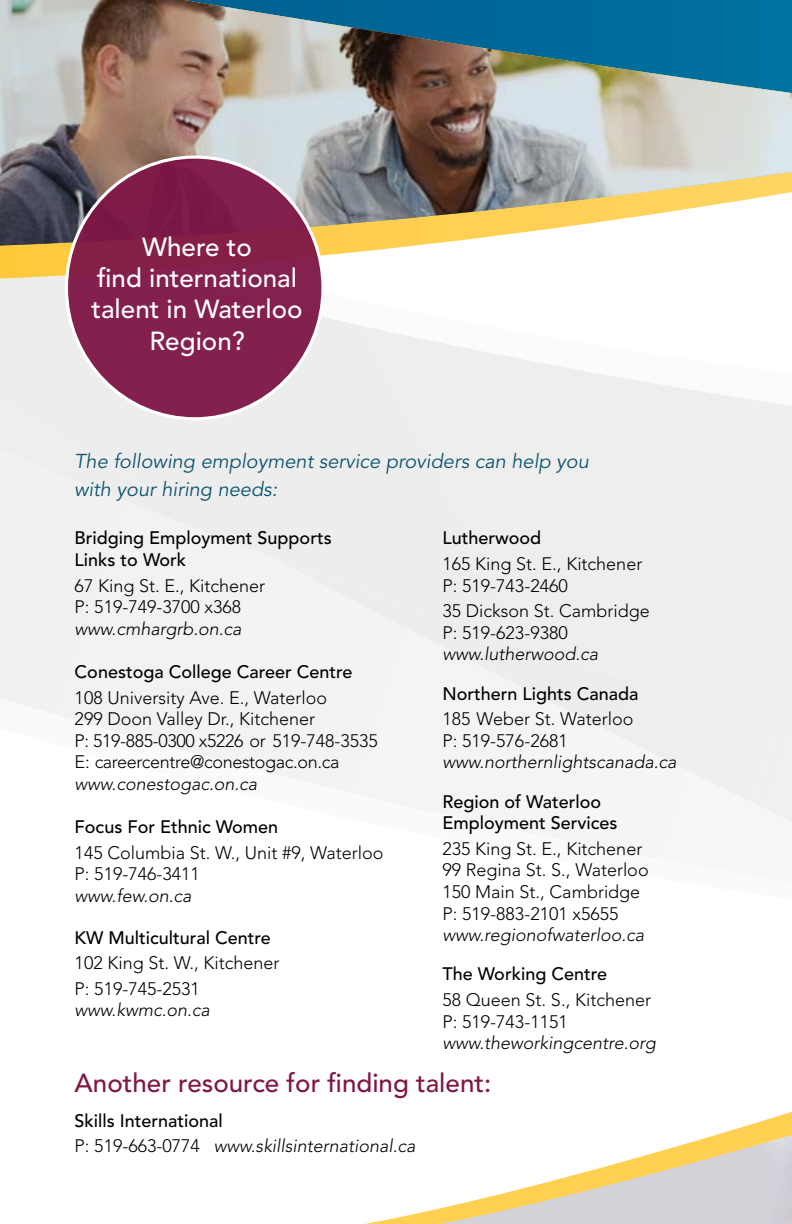
<style>
.page{position:relative;width:792px;height:1224px;background:#fff}
.page>*{position:absolute;margin:0;border:0;box-sizing:border-box;transform-origin:0 0}
.t1{font:500 26px/31.2px "Avenir";color:#fff;text-align:center}
.t2{font:500 26px "Avenir";color:#7f1646}
.t3{font:italic 20px/28px "Avenir";color:#0e556f}
.t4{font:300 18px/21.6px "Avenir";color:#000}
.t5{font:italic 300 18px/25.6px "Avenir";color:#000}
.t6{font:500 18px/21.6px "Avenir";color:#000}
.s1{font-weight:500;font-style:normal}
.s2{font-style:normal}
</style>
<div class="page">
<div style="left:269px;top:556px;width:523px;height:128px;background:#eee"></div>
<div style="left:0;top:390px;width:261px;height:56px;background:#ededee"></div>
<div style="left:0;top:446px;width:261px;height:107px;background:#eee"></div>
<svg style="left:331px;top:609px;width:461px;height:615px"></svg>
<img style="left:0;top:250px;width:375px;height:29px">
<img style="left:0;top:0;width:792px;height:246px">
<svg style="left:63px;top:154px;width:263px;height:268px;background:#964c6b"></svg>
<img style="left:440px;top:1135px;width:352px;height:89px">
<h1 class="t1" style="left:92px;top:232px;width:213px">Where to<br>find international talent in Waterloo<br>Region?</h1>
<p class="t3" style="left:74px;top:448px;width:516px">The following employment service providers can help you with your hiring needs:</p>
<p class="t6" style="left:75px;top:528px;width:259px">Bridging Employment Supports<br>Links to Work</p>
<p class="t4" style="left:75px;top:575px;width:192px">67 King St. E., Kitchener<br>P: 519-749-3700 x368</p>
<p class="t5" style="left:75px;top:616px;width:168px">www.cmhargrb.on.ca</p>
<p class="t6" style="left:75px;top:661px;width:279px">Conestoga College Career Centre</p>
<p class="t4" style="left:75px;top:687px;width:305px">108 University Ave. E., Waterloo<br>299 Doon Valley Dr., Kitchener<br>P: 519-885-0300 x5226 or 519-748-3535<br>E: careercentre@conestogac.on.ca</p>
<p class="t5" style="left:75px;top:771px;width:184px">www.conestogac.on.ca</p>
<p class="t6" style="left:75px;top:817px;width:205px">Focus For Ethnic Women</p>
<p class="t4" style="left:75px;top:842px;width:310px">145 Columbia St. W., Unit #9, Waterloo<br>P: 519-746-3411</p>
<p class="t5" style="left:75px;top:883px;width:118px">www.few.on.ca</p>
<p class="t6" style="left:75px;top:927px;width:198px">KW Multicultural Centre</p>
<p class="t4" style="left:75px;top:950px;width:206px;line-height:25.6px">102 King St. W., Kitchener<br>P: 519-745-2531</p>
<p class="t5" style="left:75px;top:997px;width:137px">www.kwmc.on.ca</p>
<p class="t6" style="left:443px;top:528px;width:100px">Lutherwood</p>
<p class="t4" style="left:443px;top:553px;width:201px">165 King St. E., Kitchener<br>P: 519-743-2460</p>
<p class="t4" style="left:443px;top:600px;width:209px">35 Dickson St. Cambridge<br>P: 519-623-9380</p>
<p class="t5" style="left:443px;top:641px;width:157px">www.lutherwood.ca</p>
<p class="t6" style="left:443px;top:683px;width:198px">Northern Lights Canada</p>
<p class="t4" style="left:443px;top:708px;width:192px">185 Weber St. Waterloo<br>P: 519-576-2681</p>
<p class="t5" style="left:443px;top:749px;width:236px">www.northernlightscanada.ca</p>
<p class="t6" style="left:443px;top:791px;width:177px">Region of Waterloo<br>Employment Services</p>
<p class="t4" style="left:443px;top:838px;width:208px">235 King St. E., Kitchener<br>99 Regina St. S., Waterloo<br>150 Main St., Cambridge<br>P: 519-883-2101 x5655</p>
<p class="t5" style="left:443px;top:922px;width:203px">www.regionofwaterloo.ca</p>
<p class="t6" style="left:443px;top:964px;width:166px">The Working Centre</p>
<p class="t4" style="left:443px;top:989px;width:210px">58 Queen St. S., Kitchener<br>P: 519-743-1151</p>
<p class="t5" style="left:443px;top:1030px;width:215px">www.theworkingcentre.org</p>
<h1 class="t2" style="left:75px;top:1068px;width:418px">Another resource for finding talent:</h1>
<p class="t5" style="left:75px;top:1108px;width:343px"><span class="s1">Skills International<br></span><span class="s2">P: 519-663-0774</span> www.skillsinternational.ca</p>
</div>
